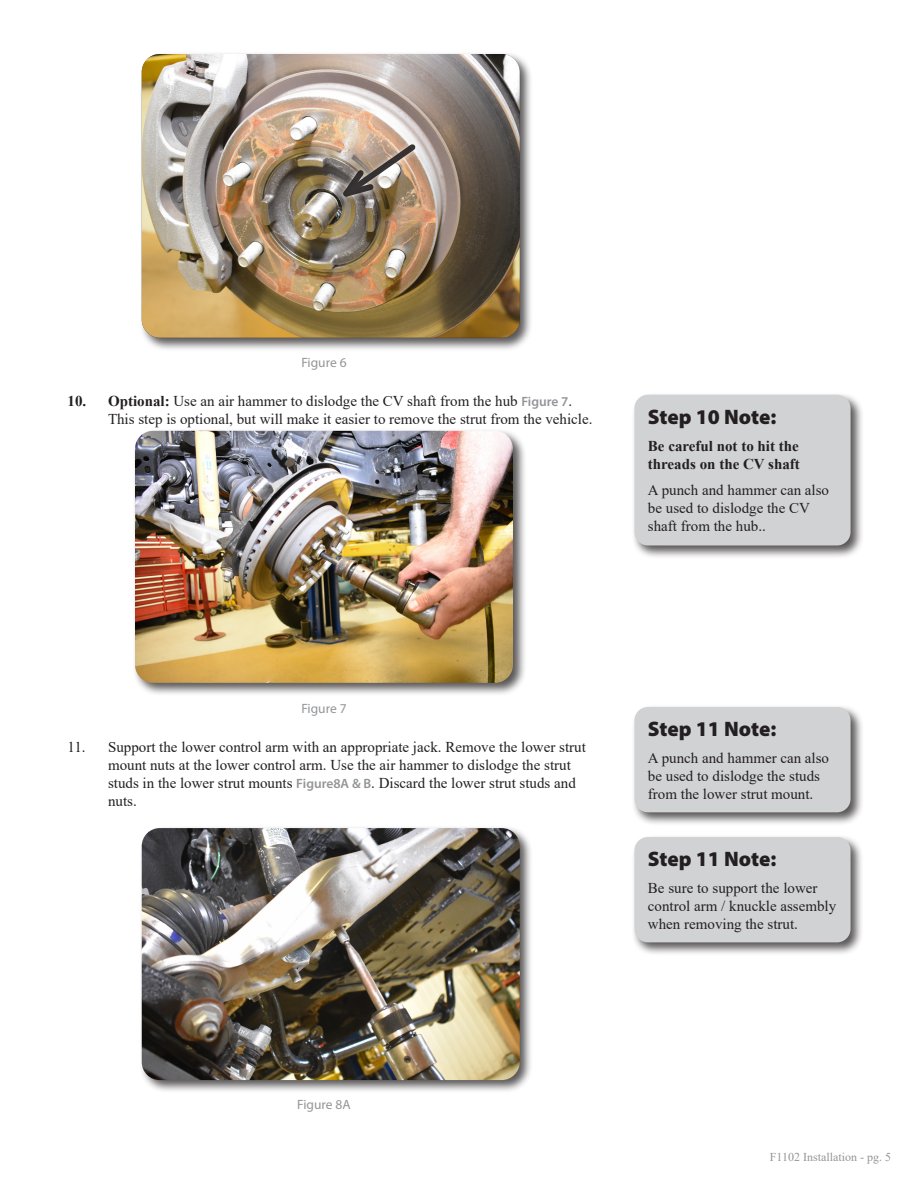
<style>
.page{position:relative;width:918px;height:1188px;background:#fff}
.page>*{position:absolute;margin:0;border:0;box-sizing:border-box;transform-origin:0 0}
.Headline{font:900 21px "Myriad Pro";letter-spacing:-.005em;color:#231f20}
.Body_text{font:15px/18px "Times New Roman";color:#231f20}
.Body_text-2{font:700 15px/18px "Times New Roman";color:#231f20}
.t1{font:13.5px "Myriad Pro";color:#939598}
.t2{font:12px "Times New Roman";color:#939598}
.s1{font-weight:700}
.s2{font-family:"Myriad Pro";font-weight:600;font-size:13.5px;color:#939598}
</style>
<div class="page">
<div style="left:139px;top:51px;width:395px;height:300px;background:#231f20;opacity:.75"></div>
<img style="left:142px;top:54px;width:378px;height:284px">
<img style="left:332px;top:139px;width:89px;height:65px">
<div style="left:132px;top:428px;width:394px;height:268px;background:#231f20;opacity:.75"></div>
<img style="left:135px;top:431px;width:378px;height:252px">
<div style="left:139px;top:825px;width:395px;height:269px;background:#231f20;opacity:.75"></div>
<img style="left:142px;top:828px;width:378px;height:252px">
<div style="left:632px;top:392px;width:232px;height:167px;background:#231f20;opacity:.75"></div>
<div style="left:634px;top:395px;width:217px;height:150px;background:#d1d2d4;border-radius:14px"></div>
<div style="left:632px;top:704px;width:232px;height:122px;background:#231f20;opacity:.75"></div>
<div style="left:634px;top:707px;width:217px;height:105px;background:#d1d2d4;border-radius:14px"></div>
<div style="left:632px;top:834px;width:232px;height:122px;background:#231f20;opacity:.75"></div>
<div style="left:634px;top:837px;width:217px;height:105px;background:#d1d2d4;border-radius:14px"></div>
<p class="t1" style="left:301px;top:354px;width:47px">Figure 6</p>
<p class="Body_text" style="left:108px;top:392px;width:486px;text-indent:-40px"><span class="s1">10. Optional:</span> Use an air hammer to dislodge the CV shaft from the hub <span class="s2">Figure 7</span>.<br>This step is optional, but will make it easier to remove the strut from the vehicle.</p>
<p class="Headline" style="left:648px;top:403px;width:130px">Step 10 Note:</p>
<p class="Body_text-2" style="left:648px;top:436px;width:153px">Be careful not to hit the threads on the CV shaft</p>
<p class="Body_text" style="left:648px;top:481px;width:183px">A punch and hammer can also be used to dislodge the CV shaft from the hub..</p>
<p class="t1" style="left:301px;top:700px;width:47px">Figure 7</p>
<p class="Body_text" style="left:108px;top:738px;width:479px;text-indent:-40px">11. Support the lower control arm with an appropriate jack. Remove the lower strut mount nuts at the lower control arm. Use the air hammer to dislodge the strut studs in the lower strut mounts <span class="s2">Figure8A &amp; B</span>. Discard the lower strut studs and nuts.</p>
<p class="Headline" style="left:648px;top:715px;width:130px">Step 11 Note:</p>
<p class="Body_text" style="left:648px;top:748px;width:183px">A punch and hammer can also be used to dislodge the studs from the lower strut mount.</p>
<p class="Headline" style="left:648px;top:845px;width:130px">Step 11 Note:</p>
<p class="Body_text" style="left:648px;top:878px;width:190px">Be sure to support the lower control arm / knuckle assembly when removing the strut.</p>
<p class="t1" style="left:297px;top:1096px;width:55px">Figure 8A</p>
<p class="t2" style="left:770px;top:1149px;width:123px">F1102 Installation - pg. 5</p>
</div>
